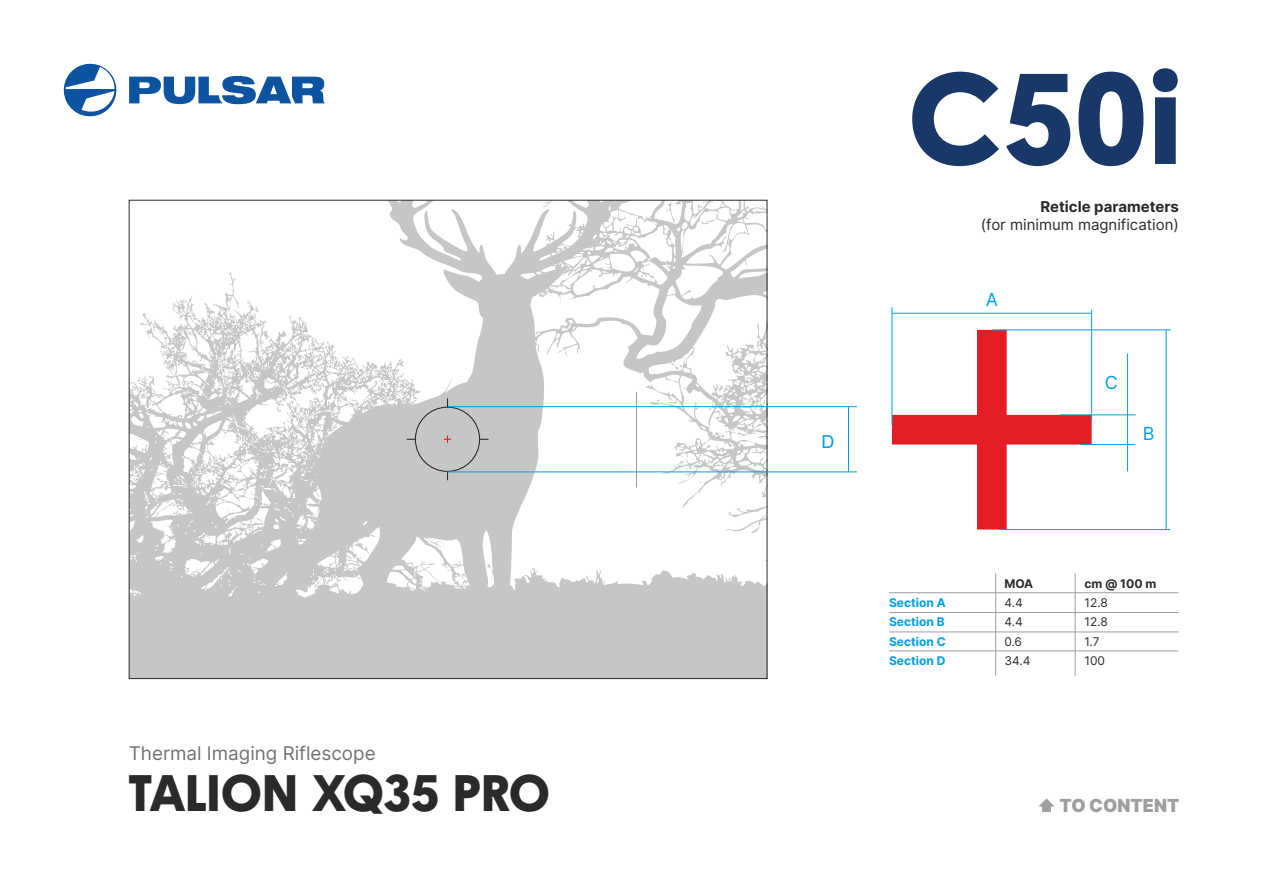
<style>
.page{position:relative;width:1263px;height:893px;background:#fff}
.page>*{position:absolute;margin:0;border:0;box-sizing:border-box;transform-origin:0 0}
.t1{font:800 125.4px "Century Gothic";color:#183867}
.t2{font:800 49.95px "Century Gothic";letter-spacing:-.025em;color:#2b2a29}
.t3{font:18.9px "Inter";color:#727271}
.t4{font:900 18px "Inter";color:#9d9e9e}
.t5{font:18px "Inter";color:#00a0e3}
.t6{font:18px "Arial";color:#00a0e3}
.t7{font:15px "Inter";color:#2b2a29}
.t8{font:700 15px "Inter";color:#2b2a29}
.t9{font:700 12px/19.5px "Inter";color:#00a0e3;text-align:justify}
.t10{font:12px/19.5px "Inter";color:#2b2a29}
.t11{font:700 12px "Inter";color:#2b2a29}
</style>
<div class="page">
<svg style="left:131px;top:202px;width:634px;height:475px"></svg>
<svg style="left:131px;top:272px;width:454px;height:381px;fill:#c5c6c6"></svg>
<svg style="left:287px;top:202px;width:332px;height:402px"></svg>
<svg style="left:407px;top:398px;width:81px;height:82px;background:#bec0c0"></svg>
<hr style="left:448px;top:406px;width:409px;height:1px;background:#00a0e3">
<hr style="left:447px;top:472px;width:410px;height:1px;background:#00a0e3">
<hr style="left:848px;top:407px;width:1px;height:65px;background:#00a0e3">
<hr style="left:995px;top:573px;width:1px;height:103px;background:#9d9e9e">
<hr style="left:889px;top:612px;width:289px;height:1px;background:#9d9e9e">
<hr style="left:889px;top:632px;width:289px;height:1px;background:#9d9e9e">
<hr style="left:1075px;top:573px;width:1px;height:103px;background:#9d9e9e">
<hr style="left:889px;top:651px;width:289px;height:1px;background:#9d9e9e">
<hr style="left:636px;top:392px;width:1px;height:95px;background:#989898">
<hr style="left:889px;top:592px;width:289px;height:1px;background:#9d9e9e">
<svg style="left:129px;top:76px;width:196px;height:28px"></svg>
<svg style="left:63px;top:63px;width:54px;height:54px"></svg>
<svg style="left:892px;top:330px;width:200px;height:199px"></svg>
<hr style="left:1060px;top:415px;width:76px;height:1px;background:#00a0e3">
<hr style="left:1080px;top:444px;width:55px;height:1px;background:#00a0e3">
<hr style="left:1127px;top:354px;width:1px;height:117px;background:#00a0e3">
<hr style="left:992px;top:330px;width:179px;height:1px;background:#00a0e3">
<hr style="left:998px;top:529px;width:172px;height:1px;background:#00a0e3">
<hr style="left:1166px;top:330px;width:1px;height:199px;background:#00a0e3">
<hr style="left:1091px;top:309px;width:1px;height:113px;background:#00a0e3">
<hr style="left:892px;top:307px;width:1px;height:118px;background:#00a0e3">
<hr style="left:892px;top:313px;width:200px;height:1px;background:#00a0e3">
<svg style="left:1038px;top:798px;width:17px;height:14px"></svg>
<h3 class="t3" style="left:129px;top:742px;width:248px">Thermal Imaging Riflescope</h3>
<h2 class="t2" style="left:129px;top:774px;width:423px">TALION XQ35 PRO</h2>
<h3 class="t6" style="left:821px;top:435px;width:14px">D</h3>
<h1 class="t1" style="left:907px;top:70px;width:278px">C50i</h1>
<p class="t8" style="left:1040px;top:197px;width:140px">Reticle parameters</p>
<p class="t7" style="left:981px;top:216px;width:200px">(for minimum magnification)</p>
<h3 class="t5" style="left:986px;top:288px;width:14px">A</h3>
<h3 class="t5" style="left:1105px;top:372px;width:15px">C</h3>
<h3 class="t5" style="left:1143px;top:422px;width:13px">B</h3>
<p class="t9" style="left:889px;top:592px;width:58px">Section A Section B Section C Section D</p>
<p class="t11" style="left:1004px;top:576px;width:30px">MOA</p>
<p class="t11" style="left:1084px;top:576px;width:74px">cm @ 100 m</p>
<p class="t10" style="left:1004px;top:592px;width:27px">4.4<br>4.4<br>0.6<br>34.4</p>
<p class="t10" style="left:1084px;top:592px;width:25px">12.8<br>12.8<br>1.7<br>100</p>
<h3 class="t4" style="left:1059px;top:794px;width:121px">TO CONTENT</h3>
</div>
